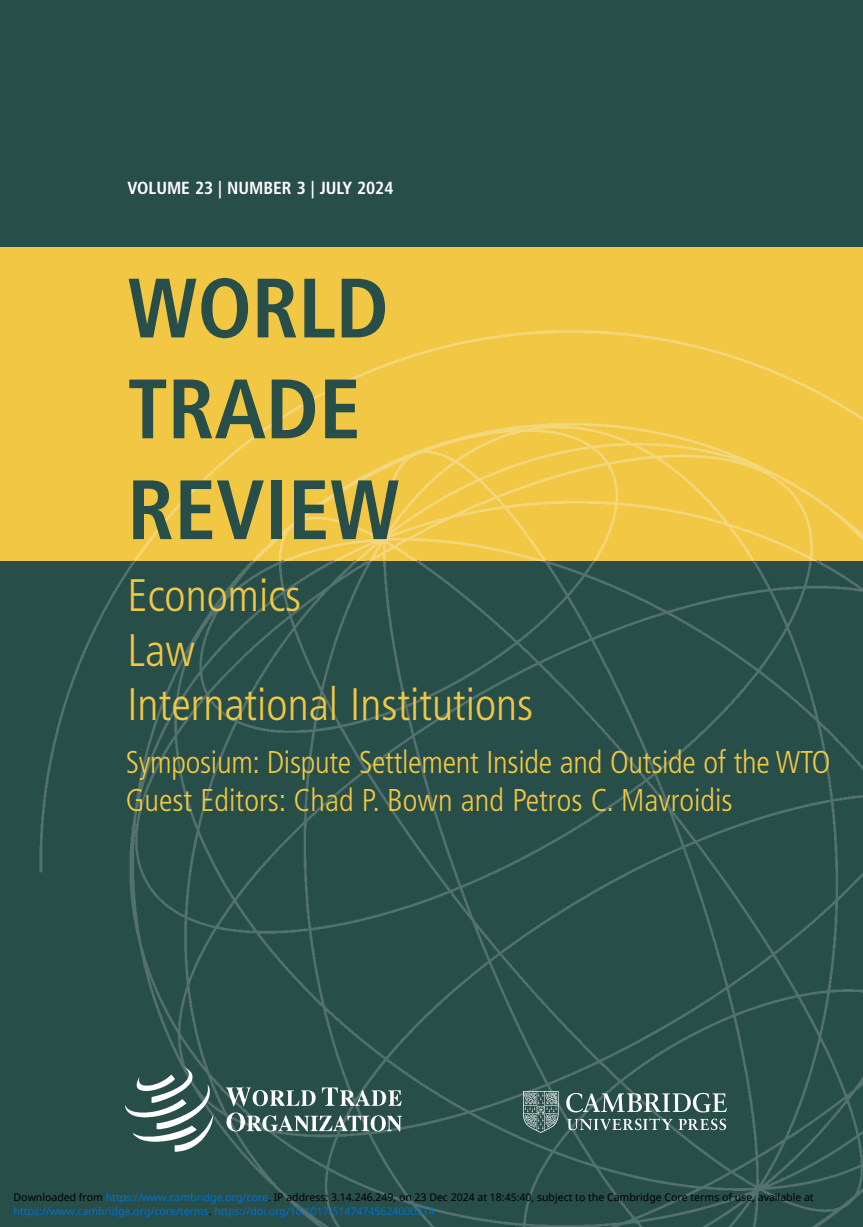
<style>
.page{position:relative;width:863px;height:1227px;background:#fff}
.page>*{position:absolute;margin:0;border:0;box-sizing:border-box;transform-origin:0 0}
.t1{font:700 condensed 84px/100.8px "Frutiger";color:#284e49}
.t2{font:300 condensed 45.5px/54.6px "Frutiger";color:#f1c743}
.t3{font:300 condensed 31.5px/37.8px "Frutiger";letter-spacing:-.01em;color:#f1c743}
.t4{font:700 condensed 17.5px "Frutiger";color:#fff}
.t5{font:10.5px "Noto Sans";color:#000}
.t6{font:10.5px "Noto Sans";color:#0172cf}
.s1{color:#0172cf}
.s2{color:#000}
</style>
<div class="page">
<div style="left:0;top:0;width:863px;height:1226px;background:#284e49"></div>
<div style="left:0;top:247px;width:863px;height:313px;background:#f1c743"></div>
<img style="left:20px;top:330px;width:843px;height:896px">
<img style="left:126px;top:1067px;width:281px;height:84px">
<img style="left:524px;top:1091px;width:203px;height:41px">
<p class="t4" style="left:128px;top:181px;width:267px">VOLUME 23 | NUMBER 3 | JULY 2024</p>
<p class="t1" style="left:128px;top:264px;width:274px">WORLD<br>TRADE<br>REVIEW</p>
<p class="t2" style="left:128px;top:571px;width:407px">Economics<br>Law<br>International Institutions</p>
<p class="t3" style="left:126px;top:745px;width:706px">Symposium: Dispute Settlement Inside and Outside of the WTO<br>Guest Editors: Chad P. Bown and Petros C. Mavroidis</p>
<p class="t5" style="left:14px;top:1189px;width:802px">Downloaded from <span class="s1">https://www.cambridge.org/core</span>. IP address: 3.14.246.249, on 23 Dec 2024 at 18:45:40, subject to the Cambridge Core terms of use, available at</p>
<p class="t6" style="left:14px;top:1203px;width:422px">https://www.cambridge.org/core/terms<span class="s2">.</span> https://doi.org/10.1017/S1474745624000314</p>
</div>
